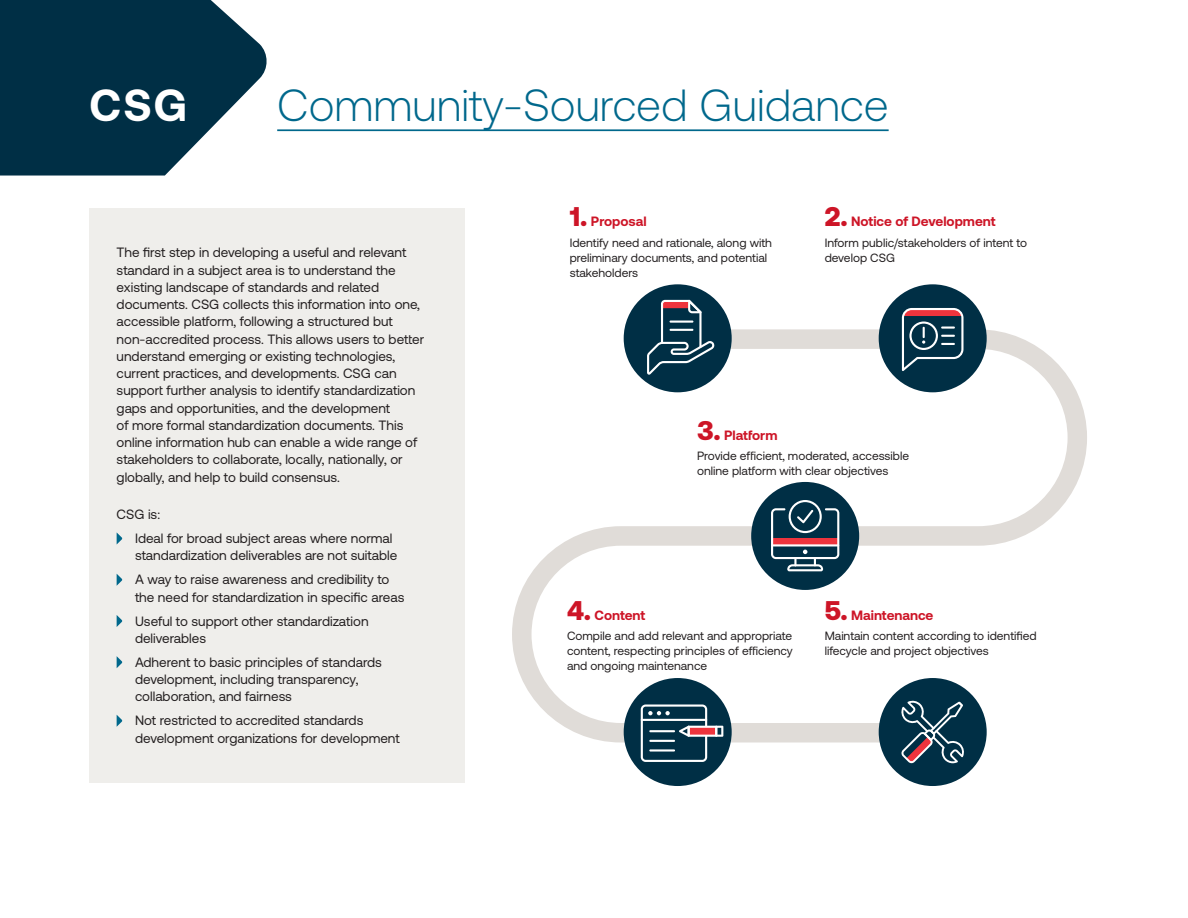
<style>
.page{position:relative;width:1188px;height:918px;background:#fff}
.page>*{position:absolute;margin:0;border:0;box-sizing:border-box;transform-origin:0 0}
.t1{font:300 45px "Aeonik";color:#00688c}
.t2{font:700 45px "Aeonik";color:#fff}
.BODY{font:13.5px/17.2px "Aeonik";color:#231f20}
.BULLETS{font:13.5px/17.2px "Aeonik";color:#231f20}
.MAP_heading{font:700 13.5px "Aeonik";color:#cd1527}
.MAP_body{font:12px/15px "Aeonik";color:#231f20}
.s1{font-weight:900;font-size:27px}
</style>
<div class="page">
<svg style="left:512px;top:320px;width:575px;height:432px"></svg>
<div style="left:751px;top:482px;width:108px;height:108px;background:#002f45;border-radius:50%"></div>
<svg style="left:771px;top:500px;width:68px;height:71px"></svg>
<svg style="left:0;top:0;width:267px;height:176px;background:#254d60"></svg>
<div style="left:90px;top:208px;width:375px;height:574px;background:#efeeeb"></div>
<svg style="left:117px;top:533px;width:5px;height:11px"></svg>
<svg style="left:117px;top:574px;width:5px;height:12px"></svg>
<svg style="left:117px;top:615px;width:5px;height:12px"></svg>
<svg style="left:117px;top:656px;width:5px;height:12px"></svg>
<svg style="left:117px;top:715px;width:5px;height:12px"></svg>
<hr style="left:277px;top:129px;width:612px;height:2px;background:#00688c">
<div style="left:879px;top:284px;width:108px;height:108px;background:#002f45;border-radius:50%"></div>
<svg style="left:902px;top:308px;width:62px;height:63px"></svg>
<div style="left:879px;top:678px;width:108px;height:108px;background:#002f45;border-radius:50%"></div>
<svg style="left:901px;top:700px;width:63px;height:63px"></svg>
<div style="left:624px;top:284px;width:108px;height:108px;background:#002f45;border-radius:50%"></div>
<svg style="left:647px;top:300px;width:67px;height:75px"></svg>
<div style="left:624px;top:678px;width:108px;height:108px;background:#002f45;border-radius:50%"></div>
<svg style="left:641px;top:705px;width:82px;height:57px"></svg>
<p class="t2" style="left:90px;top:80px;width:99px">CSG</p>
<p class="t1" style="left:277px;top:81px;width:613px">Community-Sourced Guidance</p>
<p class="BODY" style="left:117px;top:244px;width:309px">The first step in developing a useful and relevant standard in a subject area is to understand the existing landscape of standards and related documents. CSG collects this information into one, accessible platform, following a structured but non-accredited process. This allows users to better understand emerging or existing technologies, current practices, and developments. CSG can support further analysis to identify standardization gaps and opportunities, and the development<br>of more formal standardization documents. This online information hub can enable a wide range of stakeholders to collaborate, locally, nationally, or globally, and help to build consensus.</p>
<p class="BODY" style="left:117px;top:506px;width:45px">CSG is:</p>
<p class="BULLETS" style="left:135px;top:530px;width:264px">Ideal for broad subject areas where normal standardization deliverables are not suitable</p>
<p class="BULLETS" style="left:135px;top:571px;width:271px">A way to raise awareness and credibility to the need for standardization in specific areas</p>
<p class="BULLETS" style="left:135px;top:612px;width:235px">Useful to support other standardization deliverables</p>
<p class="BULLETS" style="left:135px;top:653px;width:248px">Adherent to basic principles of standards development, including transparency, collaboration, and fairness</p>
<p class="BULLETS" style="left:135px;top:712px;width:266px">Not restricted to accredited standards development organizations for development</p>
<p class="MAP_heading" style="left:570px;top:214px;width:78px"><span class="s1">1.</span> Proposal</p>
<p class="MAP_body" style="left:570px;top:235px;width:204px">Identify need and rationale, along with preliminary documents, and potential stakeholders</p>
<p class="MAP_heading" style="left:825px;top:214px;width:172px"><span class="s1">2.</span> Notice of Development</p>
<p class="MAP_body" style="left:825px;top:235px;width:204px">Inform public/stakeholders of intent to develop CSG</p>
<p class="MAP_heading" style="left:697px;top:427px;width:82px"><span class="s1">3.</span> Platform</p>
<p class="MAP_body" style="left:697px;top:449px;width:213px">Provide efficient, moderated, accessible online platform with clear objectives</p>
<p class="MAP_heading" style="left:567px;top:608px;width:79px"><span class="s1">4.</span> Content</p>
<p class="MAP_body" style="left:567px;top:629px;width:227px;text-align:justify">Compile and add relevant and appropriate content, respecting principles of efficiency and ongoing maintenance</p>
<p class="MAP_heading" style="left:825px;top:608px;width:110px"><span class="s1">5.</span> Maintenance</p>
<p class="MAP_body" style="left:825px;top:629px;width:213px">Maintain content according to identified lifecycle and project objectives</p>
</div>
